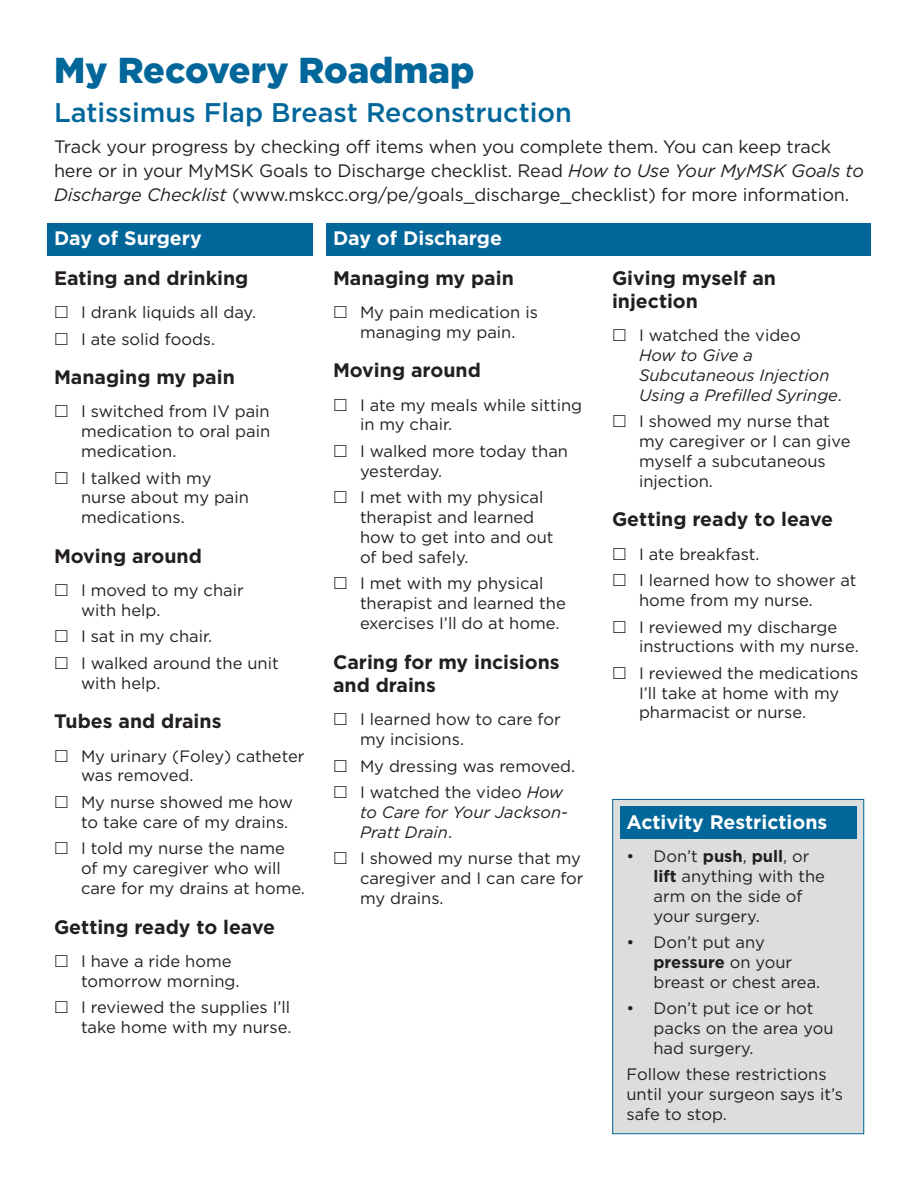
<style>
.page{position:relative;width:918px;height:1188px;background:#fff}
.page>*{position:absolute;margin:0;border:0;box-sizing:border-box;transform-origin:0 0}
.Roadmap{font:900 36px "Gotham";color:#016699}
.Procedure{font:500 27px "Gotham";color:#016699}
.Subsection{font:700 19.5px/23.4px "Gotham";color:#231f20}
.Section{font:700 19.5px "Gotham";color:#fff}
.Subtitle{font:18px/24px "Gotham";letter-spacing:-.005em;color:#231f20}
.Checklist{font:16.5px/19.8px "Gotham";color:#231f20}
.Checklist-2{font:italic 16.5px/19.8px "Gotham";color:#231f20}
.s1{font-style:italic}
.s2{font-style:normal}
.s3{font-weight:700}
</style>
<div class="page">
<div style="left:47px;top:223px;width:266px;height:33px;background:#016699"></div>
<div style="left:326px;top:223px;width:545px;height:33px;background:#016699"></div>
<div style="left:613px;top:799px;width:251px;height:335px;background:#dcdddf"></div>
<div style="left:620px;top:806px;width:237px;height:33px;background:#016699"></div>
<div style="left:612px;top:799px;width:252px;height:335px;border:1px solid #016699"></div>
<p class="Roadmap" style="left:54px;top:45px;width:422px">My Recovery Roadmap</p>
<p class="Procedure" style="left:54px;top:95px;width:520px">Latissimus Flap Breast Reconstruction</p>
<p class="Subtitle" style="left:54px;top:134px;width:811px">Track your progress by checking off items when you complete them. You can keep track here or in your MyMSK Goals to Discharge checklist. Read <span class="s1">How to Use Your MyMSK Goals to<br>Discharge Checklist</span> (www.mskcc.org/pe/goals_discharge_checklist) for more information.</p>
<p class="Section" style="left:54px;top:225px;width:149px">Day of Surgery</p>
<p class="Subsection" style="left:54px;top:266px;width:196px">Eating and drinking</p>
<p class="Checklist" style="left:81px;top:302px;width:177px">I drank liquids all day.</p>
<p class="Checklist" style="left:81px;top:328px;width:136px">I ate solid foods.</p>
<p class="Subsection" style="left:54px;top:365px;width:182px">Managing my pain</p>
<p class="Checklist" style="left:81px;top:401px;width:191px;text-align:justify">I switched from IV pain medication to oral pain medication.</p>
<p class="Checklist" style="left:81px;top:468px;width:170px">I talked with my nurse about my pain medications.</p>
<p class="Subsection" style="left:54px;top:544px;width:149px">Moving around</p>
<p class="Checklist" style="left:81px;top:580px;width:164px">I moved to my chair with help.</p>
<p class="Checklist" style="left:81px;top:626px;width:133px">I sat in my chair.</p>
<p class="Checklist" style="left:81px;top:653px;width:199px">I walked around the unit with help.</p>
<p class="Subsection" style="left:54px;top:710px;width:169px">Tubes and drains</p>
<p class="Checklist" style="left:81px;top:746px;width:225px">My urinary (Foley) catheter was removed.</p>
<p class="Checklist" style="left:81px;top:792px;width:214px">My nurse showed me how to take care of my drains.</p>
<p class="Checklist" style="left:81px;top:838px;width:226px">I told my nurse the name of my caregiver who will care for my drains at home.</p>
<p class="Subsection" style="left:54px;top:915px;width:223px">Getting ready to leave</p>
<p class="Checklist" style="left:81px;top:951px;width:160px">I have a ride home tomorrow morning.</p>
<p class="Checklist" style="left:81px;top:997px;width:212px">I reviewed the supplies I’ll take home with my nurse.</p>
<p class="Section" style="left:333px;top:225px;width:171px">Day of Discharge</p>
<p class="Subsection" style="left:333px;top:266px;width:182px">Managing my pain</p>
<p class="Checklist" style="left:360px;top:302px;width:179px">My pain medication is managing my pain.</p>
<p class="Subsection" style="left:333px;top:359px;width:149px">Moving around</p>
<p class="Checklist" style="left:360px;top:395px;width:224px">I ate my meals while sitting in my chair.</p>
<p class="Checklist" style="left:360px;top:441px;width:210px">I walked more today than yesterday.</p>
<p class="Checklist" style="left:360px;top:487px;width:195px">I met with my physical therapist and learned how to get into and out of bed safely.</p>
<p class="Checklist" style="left:360px;top:573px;width:207px">I met with my physical therapist and learned the exercises I’ll do at home.</p>
<p class="Subsection" style="left:333px;top:650px;width:228px">Caring for my incisions and drains</p>
<p class="Checklist" style="left:360px;top:709px;width:202px">I learned how to care for my incisions.</p>
<p class="Checklist" style="left:360px;top:756px;width:217px">My dressing was removed.</p>
<p class="Checklist-2" style="left:360px;top:782px;width:209px"><span class="s2">I watched the video</span> How to Care for Your Jackson-<br>Pratt Drain<span class="s2">.</span></p>
<p class="Checklist" style="left:360px;top:848px;width:225px">I showed my nurse that my caregiver and I can care for my drains.</p>
<p class="Subsection" style="left:612px;top:266px;width:166px">Giving myself an injection</p>
<p class="Checklist-2" style="left:639px;top:325px;width:204px"><span class="s2">I watched the video<br></span>How to Give a<br>Subcutaneous Injection<br>Using a Prefilled Syringe<span class="s2">.</span></p>
<p class="Checklist" style="left:639px;top:411px;width:213px">I showed my nurse that my caregiver or I can give myself a subcutaneous injection.</p>
<p class="Subsection" style="left:612px;top:508px;width:223px">Getting ready to leave</p>
<p class="Checklist" style="left:639px;top:544px;width:122px">I ate breakfast.</p>
<p class="Checklist" style="left:639px;top:570px;width:219px">I learned how to shower at home from my nurse.</p>
<p class="Checklist" style="left:639px;top:616px;width:221px">I reviewed my discharge instructions with my nurse.</p>
<p class="Checklist" style="left:639px;top:663px;width:221px">I reviewed the medications<br>I’ll take at home with my pharmacist or nurse.</p>
<p class="Section" style="left:626px;top:809px;width:202px">Activity Restrictions</p>
<p class="Checklist" style="left:653px;top:846px;width:173px;text-indent:-27px">• Don’t <span class="s3">push</span>, <span class="s3">pull</span>, or <span class="s3">lift</span> anything with the arm on the side of your surgery.</p>
<p class="Checklist" style="left:653px;top:932px;width:168px;text-indent:-27px">• Don’t put any <span class="s3">pressure</span> on your breast or chest area.</p>
<p class="Checklist" style="left:653px;top:998px;width:182px;text-indent:-27px">• Don’t put ice or hot packs on the area you had surgery.</p>
<p class="Checklist" style="left:626px;top:1064px;width:218px">Follow these restrictions until your surgeon says it’s safe to stop.</p>
</div>
